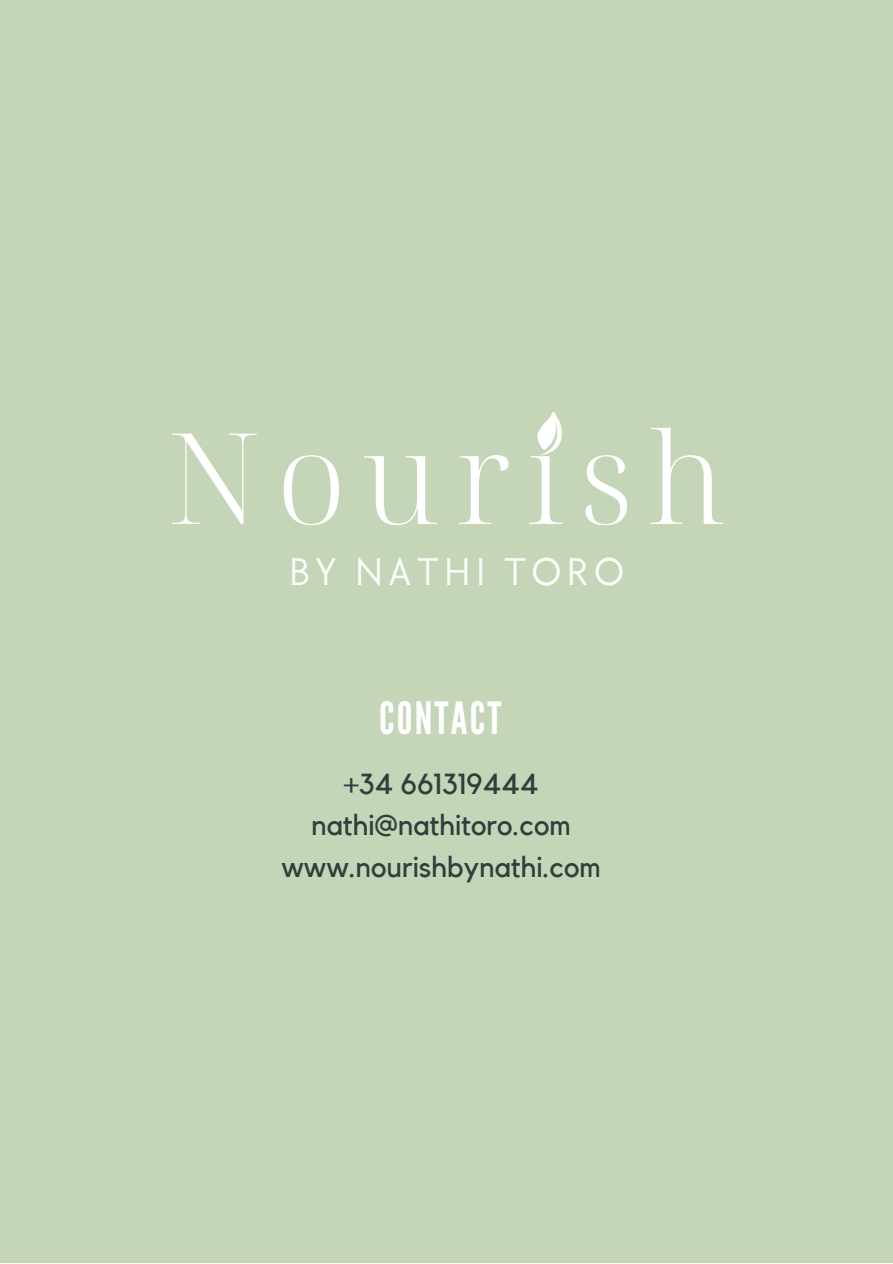
<style>
.page{position:relative;width:893px;height:1264px;background:#fff}
.page>*{position:absolute;margin:0;border:0;box-sizing:border-box;transform-origin:0 0}
.t1{font:300 126.45px "Noto Serif Display";letter-spacing:.12em;color:#fff}
.t2{font:44.55px "League Gothic";letter-spacing:.05em;color:#fff}
.t3{font:39.9px "TT Chocolates";letter-spacing:.12em;color:#fff}
.t4{font:28.95px/41.7px "Kollektif";color:#303f3c;text-align:center}
</style>
<div class="page">
<div style="left:0;top:0;width:892px;height:1262px;background:#c4d6b7"></div>
<svg style="left:537px;top:412px;width:25px;height:44px"></svg>
<h1 class="t1" style="left:166px;top:389px;width:561px">Nourish</h1>
<h3 class="t3" style="left:289px;top:549px;width:337px">BY NATHI TORO</h3>
<h2 class="t2" style="left:379px;top:692px;width:124px">CONTACT</h2>
<p class="t4" style="left:281px;top:763px;width:321px">+34 661319444 nathi@nathitoro.com www.nourishbynathi.com</p>
</div>
